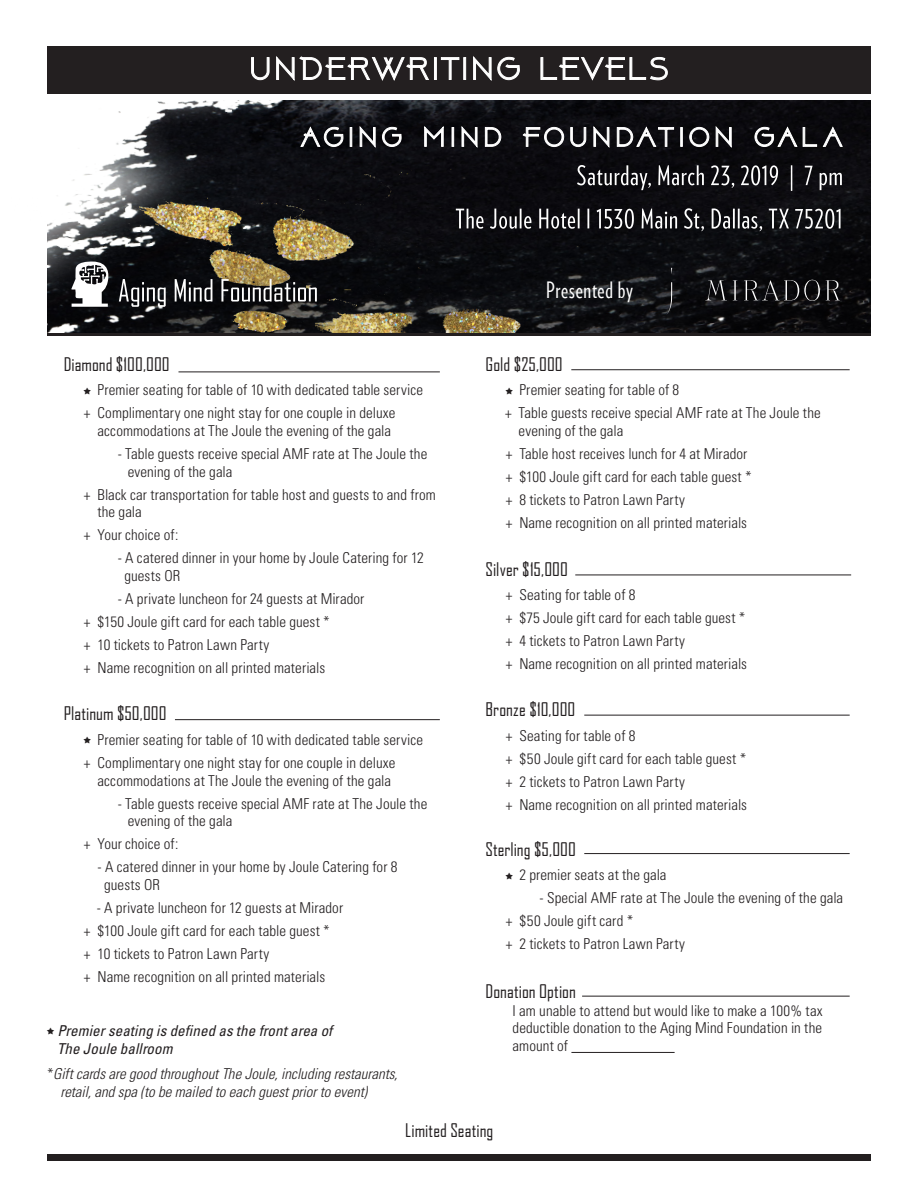
<style>
.page{position:relative;width:918px;height:1188px;background:#fff}
.page>*{position:absolute;margin:0;border:0;box-sizing:border-box;transform-origin:0 0}
.Head_no_rule{font:22.5px "Verlag Compressed";letter-spacing:.03em;color:#fff}
.Sponsorship_Level{font:18px "Agency FB";color:#231f20}
.Benefit{font:300 condensed 15px/17.7px "Univers";letter-spacing:.005em;color:#231f20}
.Benefit-2{font:italic 300 condensed 15px/18px "Univers";color:#231f20}
.Sponsorship_Level-2{font:300 condensed 15px/17.7px "Univers";letter-spacing:.005em;color:#231f20;text-align:justify}
.Benefit-3{font:italic condensed 15px/18px "Univers";letter-spacing:.005em;color:#231f20}
.s1{font-style:normal}
</style>
<div class="page">
<img style="left:47px;top:100px;width:824px;height:234px">
<img style="left:47px;top:100px;width:567px;height:233px">
<hr style="left:571px;top:1052px;width:104px;height:1px;background:#231f20">
<div style="left:47px;top:1154px;width:824px;height:6px;background:#231f20"></div>
<hr style="left:178px;top:372px;width:262px;height:1px;background:#231f20">
<hr style="left:175px;top:719px;width:265px;height:1px;background:#231f20">
<hr style="left:571px;top:369px;width:279px;height:1px;background:#231f20">
<hr style="left:575px;top:575px;width:276px;height:1px;background:#231f20">
<hr style="left:584px;top:715px;width:266px;height:1px;background:#231f20">
<hr style="left:584px;top:853px;width:266px;height:1px;background:#231f20">
<hr style="left:582px;top:996px;width:268px;height:1px;background:#231f20">
<svg style="left:71px;top:262px;width:39px;height:45px"></svg>
<svg style="left:119px;top:279px;width:47px;height:28px"></svg>
<svg style="left:175px;top:279px;width:37px;height:23px"></svg>
<svg style="left:221px;top:279px;width:96px;height:23px;background:#5f5c56"></svg>
<svg style="left:456px;top:208px;width:385px;height:23px;background:#404043"></svg>
<svg style="left:577px;top:165px;width:265px;height:26px;background:#363639"></svg>
<svg style="left:300px;top:126px;width:543px;height:22px"></svg>
<hr style="left:47px;top:334px;width:824px;height:2px;background:#231f20">
<div style="left:47px;top:46px;width:824px;height:48px;background:#231f20"></div>
<svg style="left:251px;top:56px;width:417px;height:25px"></svg>
<svg style="left:705px;top:280px;width:22px;height:20px"></svg>
<svg style="left:826px;top:280px;width:14px;height:20px"></svg>
<svg style="left:744px;top:279px;width:76px;height:22px;background:#2b2b2d"></svg>
<svg style="left:733px;top:280px;width:4px;height:20px"></svg>
<svg style="left:666px;top:282px;width:6px;height:33px"></svg>
<p class="Sponsorship_Level" style="left:64px;top:353px;width:107px">Diamond $100,000</p>
<p class="Benefit" style="left:98px;top:381px;width:327px">Premier seating for table of 10 with dedicated table service</p>
<p class="Benefit" style="left:84px;top:404px;width:313px;text-align:right">+ Complimentary one night stay for one couple in deluxe accommodations at The Joule the evening of the gala</p>
<p class="Benefit" style="left:128px;top:445px;width:301px;text-indent:-10px">- Table guests receive special AMF rate at The Joule the evening of the gala</p>
<p class="Benefit" style="left:98px;top:486px;width:340px;text-indent:-14px">+ Black car transportation for table host and guests to and from the gala</p>
<p class="Benefit" style="left:84px;top:526px;width:96px">+ Your choice of:</p>
<p class="Benefit" style="left:124px;top:549px;width:301px;text-indent:-7px">- A catered dinner in your home by Joule Catering for 12 guests OR</p>
<p class="Benefit" style="left:118px;top:590px;width:248px">- A private luncheon for 24 guests at Mirador</p>
<p class="Benefit" style="left:84px;top:613px;width:247px">+ $150 Joule gift card for each table guest *</p>
<p class="Benefit" style="left:84px;top:636px;width:187px">+ 10 tickets to Patron Lawn Party</p>
<p class="Benefit" style="left:84px;top:659px;width:243px">+ Name recognition on all printed materials</p>
<p class="Sponsorship_Level" style="left:64px;top:703px;width:104px">Platinum $50,000</p>
<p class="Benefit" style="left:98px;top:731px;width:327px">Premier seating for table of 10 with dedicated table service</p>
<p class="Benefit" style="left:84px;top:754px;width:313px;text-align:right">+ Complimentary one night stay for one couple in deluxe accommodations at The Joule the evening of the gala</p>
<p class="Benefit" style="left:128px;top:794px;width:301px;text-indent:-10px">- Table guests receive special AMF rate at The Joule the evening of the gala</p>
<p class="Benefit" style="left:84px;top:835px;width:96px">+ Your choice of:</p>
<p class="Benefit" style="left:104px;top:858px;width:295px;text-indent:-7px">- A catered dinner in your home by Joule Catering for 8 guests OR</p>
<p class="Benefit" style="left:97px;top:899px;width:248px">- A private luncheon for 12 guests at Mirador</p>
<p class="Benefit" style="left:84px;top:922px;width:248px">+ $100 Joule gift card for each table guest *</p>
<p class="Benefit" style="left:84px;top:945px;width:187px">+ 10 tickets to Patron Lawn Party</p>
<p class="Benefit" style="left:84px;top:968px;width:243px">+ Name recognition on all printed materials</p>
<p class="Benefit-3" style="left:57px;top:1021px;width:277px">Premier seating is defined as the front area of<br>The Joule ballroom</p>
<p class="Benefit-2" style="left:61px;top:1064px;width:339px;text-indent:-13px"><span class="s1">*</span>Gift cards are good throughout The Joule, including restaurants, retail, and spa (to be mailed to each guest prior to event)</p>
<p class="Head_no_rule" style="left:546px;top:275px;width:88px">Presented by</p>
<p class="Sponsorship_Level" style="left:486px;top:353px;width:79px">Gold $25,000</p>
<p class="Benefit" style="left:519px;top:381px;width:161px">Premier seating for table of 8</p>
<p class="Benefit" style="left:519px;top:404px;width:304px;text-indent:-14px">+ Table guests receive special AMF rate at The Joule the evening of the gala</p>
<p class="Benefit" style="left:506px;top:445px;width:243px">+ Table host receives lunch for 4 at Mirador</p>
<p class="Benefit" style="left:506px;top:468px;width:248px">+ $100 Joule gift card for each table guest *</p>
<p class="Benefit" style="left:506px;top:491px;width:181px">+ 8 tickets to Patron Lawn Party</p>
<p class="Benefit" style="left:506px;top:514px;width:243px">+ Name recognition on all printed materials</p>
<p class="Sponsorship_Level" style="left:486px;top:558px;width:84px">Silver $15,000</p>
<p class="Benefit" style="left:506px;top:586px;width:131px">+ Seating for table of 8</p>
<p class="Benefit" style="left:506px;top:609px;width:241px">+ $75 Joule gift card for each table guest *</p>
<p class="Benefit" style="left:506px;top:632px;width:181px">+ 4 tickets to Patron Lawn Party</p>
<p class="Benefit" style="left:506px;top:655px;width:243px">+ Name recognition on all printed materials</p>
<p class="Sponsorship_Level" style="left:486px;top:699px;width:91px">Bronze $10,000</p>
<p class="Benefit" style="left:506px;top:727px;width:131px">+ Seating for table of 8</p>
<p class="Benefit" style="left:506px;top:750px;width:242px">+ $50 Joule gift card for each table guest *</p>
<p class="Benefit" style="left:506px;top:773px;width:181px">+ 2 tickets to Patron Lawn Party</p>
<p class="Benefit" style="left:506px;top:796px;width:243px">+ Name recognition on all printed materials</p>
<p class="Sponsorship_Level" style="left:486px;top:838px;width:92px">Sterling $5,000</p>
<p class="Benefit" style="left:519px;top:866px;width:149px">2 premier seats at the gala</p>
<p class="Benefit" style="left:540px;top:889px;width:305px">- Special AMF rate at The Joule the evening of the gala</p>
<p class="Benefit" style="left:506px;top:912px;width:129px">+ $50 Joule gift card *</p>
<p class="Benefit" style="left:506px;top:935px;width:181px">+ 2 tickets to Patron Lawn Party</p>
<p class="Sponsorship_Level" style="left:486px;top:980px;width:92px">Donation Option</p>
<p class="Sponsorship_Level-2" style="left:513px;top:1002px;width:312px">I am unable to attend but would like to make a 100% tax deductible donation to the Aging Mind Foundation in the amount of</p>
<p class="Sponsorship_Level" style="left:405px;top:1119px;width:90px">Limited Seating</p>
</div>
